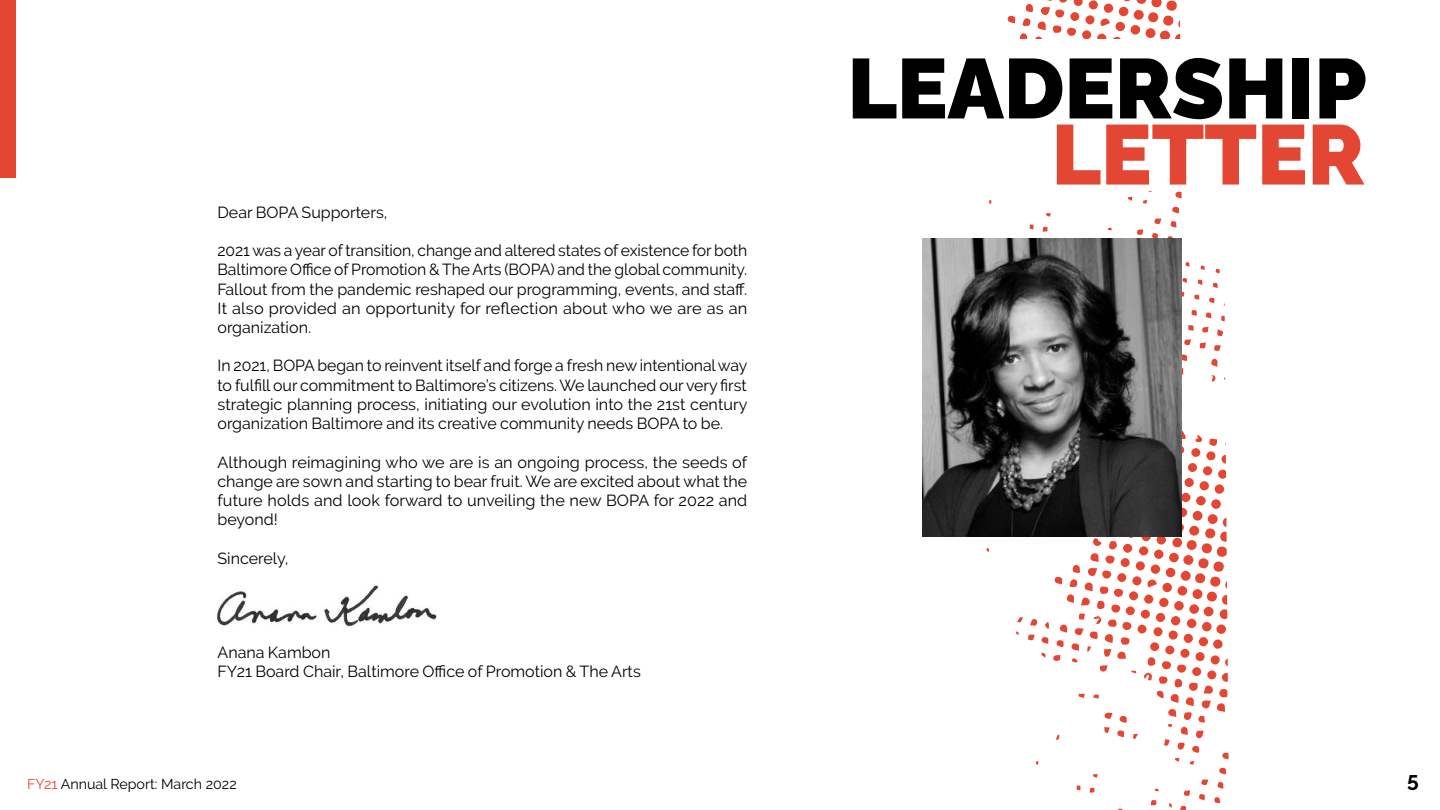
<style>
.page{position:relative;width:1440px;height:810px;background:#fff}
.page>*{position:absolute;margin:0;border:0;box-sizing:border-box;transform-origin:0 0}
.t1{font:100 84.53px/66.1px "Raleway";color:#000;text-align:right}
.t2{font:700 21px "Raleway";color:#000}
.t3{font:16.05px/19.2px "Raleway";color:#000;text-align:justify}
.t4{font:14.25px "Raleway";color:#000}
.s1{color:#e44634}
</style>
<div class="page">
<div style="left:0;top:0;width:15px;height:177px;background:#e44634"></div>
<svg style="left:986px;top:262px;width:243px;height:548px"></svg>
<svg style="left:989px;top:0;width:193px;height:238px"></svg>
<img style="left:922px;top:238px;width:260px;height:298px">
<div style="left:702px;top:39px;width:663px;height:152px;background:#fff"></div>
<img style="left:217px;top:585px;width:220px;height:42px">
<p class="t3" style="left:218px;top:202px;width:171px">Dear BOPA Supporters,</p>
<p class="t3" style="left:218px;top:241px;width:531px">2021 was a year of transition, change and altered states of existence for both Baltimore Office of Promotion &amp; The Arts (BOPA) and the global community.<br>Fallout from the pandemic reshaped our programming, events, and staff.<br>It also provided an opportunity for reflection about who we are as an organization.</p>
<p class="t3" style="left:218px;top:356px;width:532px">In 2021, BOPA began to reinvent itself and forge a fresh new intentional way to fulfill our commitment to Baltimore’s citizens. We launched our very first strategic planning process, initiating our evolution into the 21st century organization Baltimore and its creative community needs BOPA to be.</p>
<p class="t3" style="left:218px;top:452px;width:531px">Although reimagining who we are is an ongoing process, the seeds of change are sown and starting to bear fruit. We are excited about what the future holds and look forward to unveiling the new BOPA for 2022 and beyond!</p>
<p class="t3" style="left:218px;top:549px;width:73px">Sincerely,</p>
<p class="t3" style="left:218px;top:643px;width:115px">Anana Kambon</p>
<p class="t3" style="left:218px;top:662px;width:425px">FY21 Board Chair, Baltimore Office of Promotion &amp; The Arts</p>
<p class="t4" style="left:27px;top:776px;width:211px"><span class="s1">FY21</span> Annual Report: March 2022</p>
<p class="t1" style="left:848px;top:46px;width:521px">LEADERSHIP<br><span class="s1">LETTER</span></p>
<p class="t2" style="left:1407px;top:768px;width:13px">5</p>
</div>
